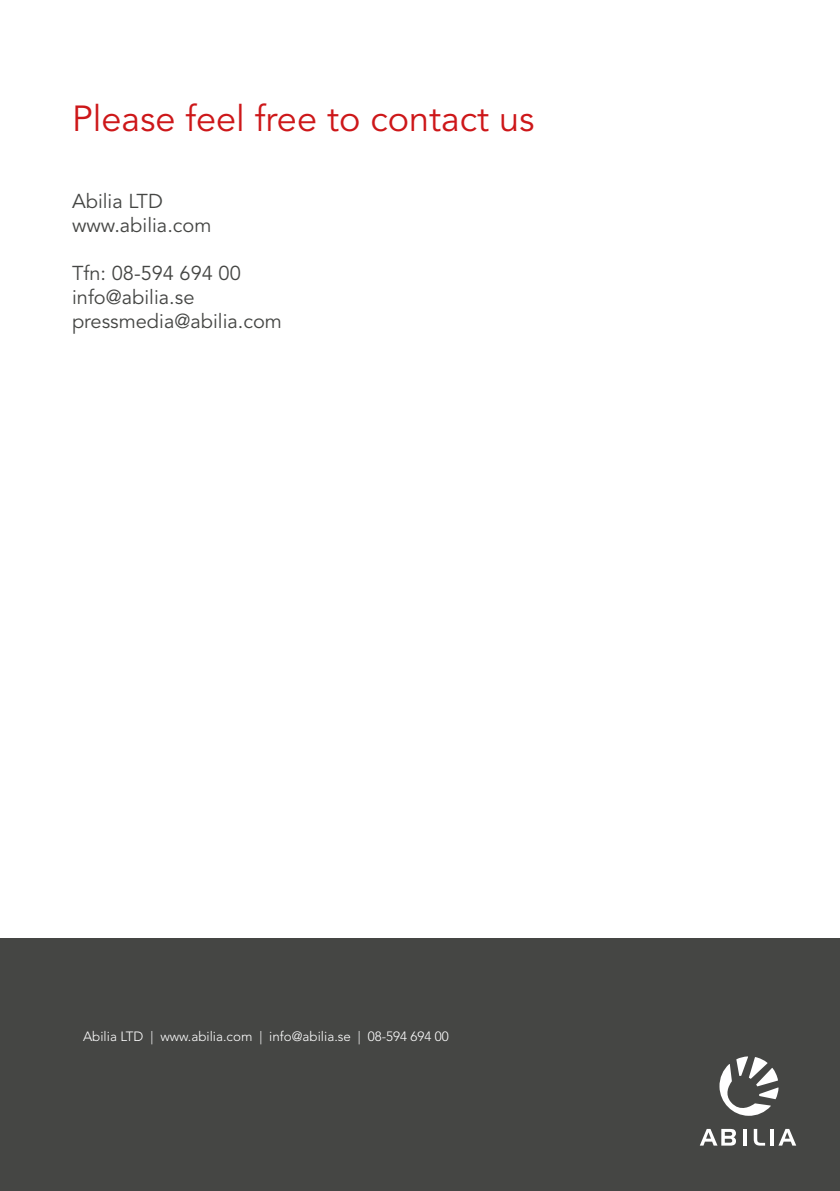
<style>
.page{position:relative;width:840px;height:1191px;background:#fff}
.page>*{position:absolute;margin:0;border:0;box-sizing:border-box;transform-origin:0 0}
.t1{font:36px "Avenir LT Std";color:#cd1719}
.t2{font:20px/24px "Avenir LT Std";color:#454644}
.t3{font:300 13.4px "Avenir LT Std";color:#fff}
</style>
<div class="page">
<div style="left:0;top:938px;width:839px;height:253px;background:#454644"></div>
<svg style="left:700px;top:1129px;width:35px;height:16px"></svg>
<svg style="left:743px;top:1129px;width:3px;height:16px"></svg>
<svg style="left:753px;top:1129px;width:11px;height:16px"></svg>
<hr style="left:770px;top:1129px;width:3px;height:16px;background:#fff">
<svg style="left:778px;top:1129px;width:17px;height:16px"></svg>
<svg style="left:719px;top:1056px;width:59px;height:60px"></svg>
<h1 class="t1" style="left:72px;top:98px;width:464px">Please feel free to contact us</h1>
<p class="t2" style="left:72px;top:190px;width:141px">Abilia LTD www.abilia.com</p>
<p class="t2" style="left:72px;top:262px;width:211px">Tfn: 08-594 694 00 info@abilia.se pressmedia@abilia.com</p>
<p class="t3" style="left:83px;top:1028px;width:367px">Abilia LTD | www.abilia.com | info@abilia.se | 08-594 694 00</p>
</div>
